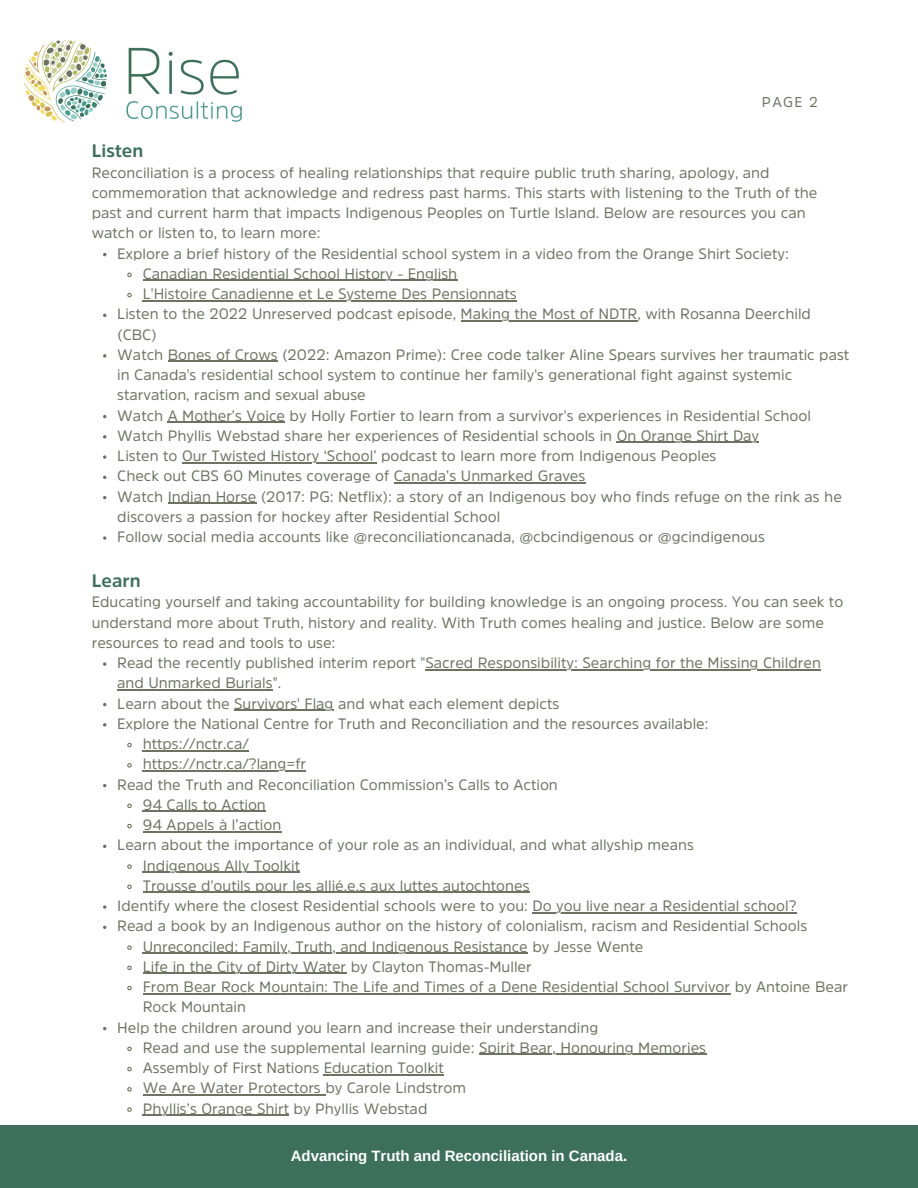
<style>
.page{position:relative;width:918px;height:1188px;background:#fff}
.page>*{position:absolute;margin:0;border:0;box-sizing:border-box;transform-origin:0 0}
.t1{font:700 18px "Amsi Pro";color:#3c705a}
.t2{font:15px/20.2px "Amsi Pro";color:#6c7360}
.t3{font:700 15px "Arimo";color:#fff}
.t4{font:14.25px "Amsi Pro";color:#6c7360}
</style>
<div class="page">
<div style="left:0;top:1125px;width:918px;height:63px;background:#3c705a"></div>
<svg style="left:127px;top:272px;width:5px;height:6px"></svg>
<hr style="left:143px;top:280px;width:314px;height:1px;background:#6c7360">
<svg style="left:127px;top:292px;width:5px;height:6px"></svg>
<hr style="left:143px;top:300px;width:374px;height:1px;background:#6c7360">
<hr style="left:461px;top:320px;width:176px;height:2px;background:#6c7360">
<svg style="left:103px;top:354px;width:3px;height:4px"></svg>
<hr style="left:168px;top:361px;width:110px;height:1px;background:#6c7360">
<hr style="left:168px;top:422px;width:117px;height:1px;background:#6c7360">
<svg style="left:103px;top:435px;width:3px;height:4px"></svg>
<hr style="left:617px;top:442px;width:142px;height:1px;background:#6c7360">
<svg style="left:103px;top:455px;width:3px;height:4px"></svg>
<hr style="left:182px;top:462px;width:195px;height:1px;background:#6c7360">
<hr style="left:394px;top:482px;width:191px;height:2px;background:#6c7360">
<hr style="left:168px;top:503px;width:88px;height:1px;background:#6c7360">
<svg style="left:103px;top:536px;width:3px;height:4px"></svg>
<svg style="left:103px;top:662px;width:3px;height:4px"></svg>
<hr style="left:425px;top:669px;width:396px;height:1px;background:#6c7360">
<hr style="left:117px;top:689px;width:156px;height:2px;background:#6c7360">
<hr style="left:234px;top:710px;width:100px;height:1px;background:#6c7360">
<svg style="left:103px;top:723px;width:3px;height:4px"></svg>
<svg style="left:127px;top:742px;width:5px;height:6px"></svg>
<hr style="left:143px;top:750px;width:106px;height:1px;background:#6c7360">
<svg style="left:127px;top:763px;width:5px;height:5px"></svg>
<hr style="left:143px;top:770px;width:163px;height:2px;background:#6c7360">
<svg style="left:127px;top:803px;width:5px;height:6px"></svg>
<hr style="left:143px;top:811px;width:123px;height:1px;background:#6c7360">
<svg style="left:127px;top:823px;width:5px;height:6px"></svg>
<hr style="left:143px;top:831px;width:138px;height:1px;background:#6c7360">
<svg style="left:127px;top:864px;width:5px;height:5px"></svg>
<hr style="left:143px;top:872px;width:157px;height:1px;background:#6c7360">
<svg style="left:127px;top:884px;width:5px;height:6px"></svg>
<hr style="left:143px;top:892px;width:387px;height:1px;background:#6c7360">
<svg style="left:103px;top:905px;width:3px;height:4px"></svg>
<hr style="left:533px;top:912px;width:264px;height:1px;background:#6c7360">
<svg style="left:127px;top:945px;width:5px;height:5px"></svg>
<hr style="left:143px;top:953px;width:385px;height:1px;background:#6c7360">
<svg style="left:127px;top:965px;width:5px;height:6px"></svg>
<hr style="left:143px;top:973px;width:203px;height:1px;background:#6c7360">
<svg style="left:127px;top:985px;width:5px;height:6px"></svg>
<hr style="left:143px;top:993px;width:587px;height:1px;background:#6c7360">
<svg style="left:127px;top:1046px;width:5px;height:6px"></svg>
<hr style="left:479px;top:1054px;width:227px;height:1px;background:#6c7360">
<svg style="left:127px;top:1066px;width:5px;height:6px"></svg>
<hr style="left:324px;top:1074px;width:120px;height:1px;background:#6c7360">
<svg style="left:127px;top:1087px;width:5px;height:5px"></svg>
<hr style="left:143px;top:1094px;width:182px;height:2px;background:#6c7360">
<svg style="left:127px;top:1107px;width:5px;height:5px"></svg>
<hr style="left:143px;top:1115px;width:146px;height:1px;background:#6c7360">
<img style="left:24px;top:39px;width:218px;height:84px">
<p class="t4" style="left:762px;top:97px;width:58px">PAGE 2</p>
<p class="t1" style="left:92px;top:144px;width:53px">Listen</p>
<p class="t2" style="left:92px;top:164px;width:727px">Reconciliation is a process of healing relationships that require public truth sharing, apology, and commemoration that acknowledge and redress past harms. This starts with listening to the Truth of the past and current harm that impacts Indigenous Peoples on Turtle Island. Below are resources you can watch or listen to, to learn more:</p>
<p class="t2" style="left:117px;top:245px;width:673px">Explore a brief history of the Residential school system in a video from the Orange Shirt Society:</p>
<p class="t2" style="left:143px;top:265px;width:316px">Canadian Residential School History - English</p>
<p class="t2" style="left:143px;top:285px;width:376px">L'Histoire Canadienne et Le Systeme Des Pensionnats</p>
<p class="t2" style="left:117px;top:305px;width:695px">Listen to the 2022 Unreserved podcast episode, Making the Most of NDTR, with Rosanna Deerchild (CBC)</p>
<p class="t2" style="left:117px;top:346px;width:734px">Watch Bones of Crows (2022: Amazon Prime): Cree code talker Aline Spears survives her traumatic past in Canada's residential school system to continue her family's generational fight against systemic starvation, racism and sexual abuse</p>
<p class="t2" style="left:117px;top:407px;width:695px">Watch A Mother’s Voice by Holly Fortier to learn from a survivor's experiences in Residential School</p>
<p class="t2" style="left:117px;top:427px;width:643px">Watch Phyllis Webstad share her experiences of Residential schools in On Orange Shirt Day</p>
<p class="t2" style="left:117px;top:447px;width:601px">Listen to Our Twisted History ‘School’ podcast to learn more from Indigenous Peoples</p>
<p class="t2" style="left:117px;top:467px;width:470px">Check out CBS 60 Minutes coverage of Canada’s Unmarked Graves</p>
<p class="t2" style="left:117px;top:488px;width:726px">Watch Indian Horse (2017: PG: Netflix): a story of an Indigenous boy who finds refuge on the rink as he discovers a passion for hockey after Residential School</p>
<p class="t2" style="left:117px;top:528px;width:649px">Follow social media accounts like @reconciliationcanada, @cbcindigenous or @gcindigenous</p>
<p class="t1" style="left:92px;top:574px;width:50px">Learn</p>
<p class="t2" style="left:92px;top:593px;width:753px">Educating yourself and taking accountability for building knowledge is an ongoing process. You can seek to understand more about Truth, history and reality. With Truth comes healing and justice. Below are some resources to read and tools to use:</p>
<p class="t2" style="left:117px;top:654px;width:705px">Read the recently published interim report "Sacred Responsibility: Searching for the Missing Children and Unmarked Burials".</p>
<p class="t2" style="left:117px;top:695px;width:444px">Learn about the Survivors' Flag and what each element depicts</p>
<p class="t2" style="left:117px;top:715px;width:593px">Explore the National Centre for Truth and Reconciliation and the resources available:</p>
<p class="t2" style="left:143px;top:735px;width:108px">https://nctr.ca/</p>
<p class="t2" style="left:143px;top:755px;width:165px">https://nctr.ca/?lang=fr</p>
<p class="t2" style="left:117px;top:776px;width:442px">Read the Truth and Reconciliation Commission’s Calls to Action</p>
<p class="t2" style="left:143px;top:796px;width:125px">94 Calls to Action</p>
<p class="t2" style="left:143px;top:816px;width:140px">94 Appels à l’action</p>
<p class="t2" style="left:117px;top:836px;width:578px">Learn about the importance of your role as an individual, and what allyship means</p>
<p class="t2" style="left:143px;top:857px;width:159px">Indigenous Ally Toolkit</p>
<p class="t2" style="left:143px;top:877px;width:388px">Trousse d'outils pour les allié.e.s aux luttes autochtones</p>
<p class="t2" style="left:117px;top:897px;width:681px">Identify where the closest Residential schools were to you: Do you live near a Residential school?</p>
<p class="t2" style="left:117px;top:917px;width:691px">Read a book by an Indigenous author on the history of colonialism, racism and Residential Schools</p>
<p class="t2" style="left:143px;top:938px;width:502px">Unreconciled: Family, Truth, and Indigenous Resistance by Jesse Wente</p>
<p class="t2" style="left:143px;top:958px;width:391px">Life in the City of Dirty Water by Clayton Thomas-Muller</p>
<p class="t2" style="left:143px;top:978px;width:707px">From Bear Rock Mountain: The Life and Times of a Dene Residential School Survivor by Antoine Bear<br>Rock Mountain</p>
<p class="t2" style="left:117px;top:1019px;width:483px">Help the children around you learn and increase their understanding</p>
<p class="t2" style="left:143px;top:1039px;width:565px">Read and use the supplemental learning guide: Spirit Bear, Honouring Memories</p>
<p class="t2" style="left:143px;top:1059px;width:303px">Assembly of First Nations Education Toolkit</p>
<p class="t2" style="left:143px;top:1079px;width:325px">We Are Water Protectors by Carole Lindstrom</p>
<p class="t2" style="left:143px;top:1100px;width:286px">Phyllis’s Orange Shirt by Phyllis Webstad</p>
<p class="t3" style="left:291px;top:1148px;width:338px">Advancing Truth and Reconciliation in Canada.</p>
</div>
